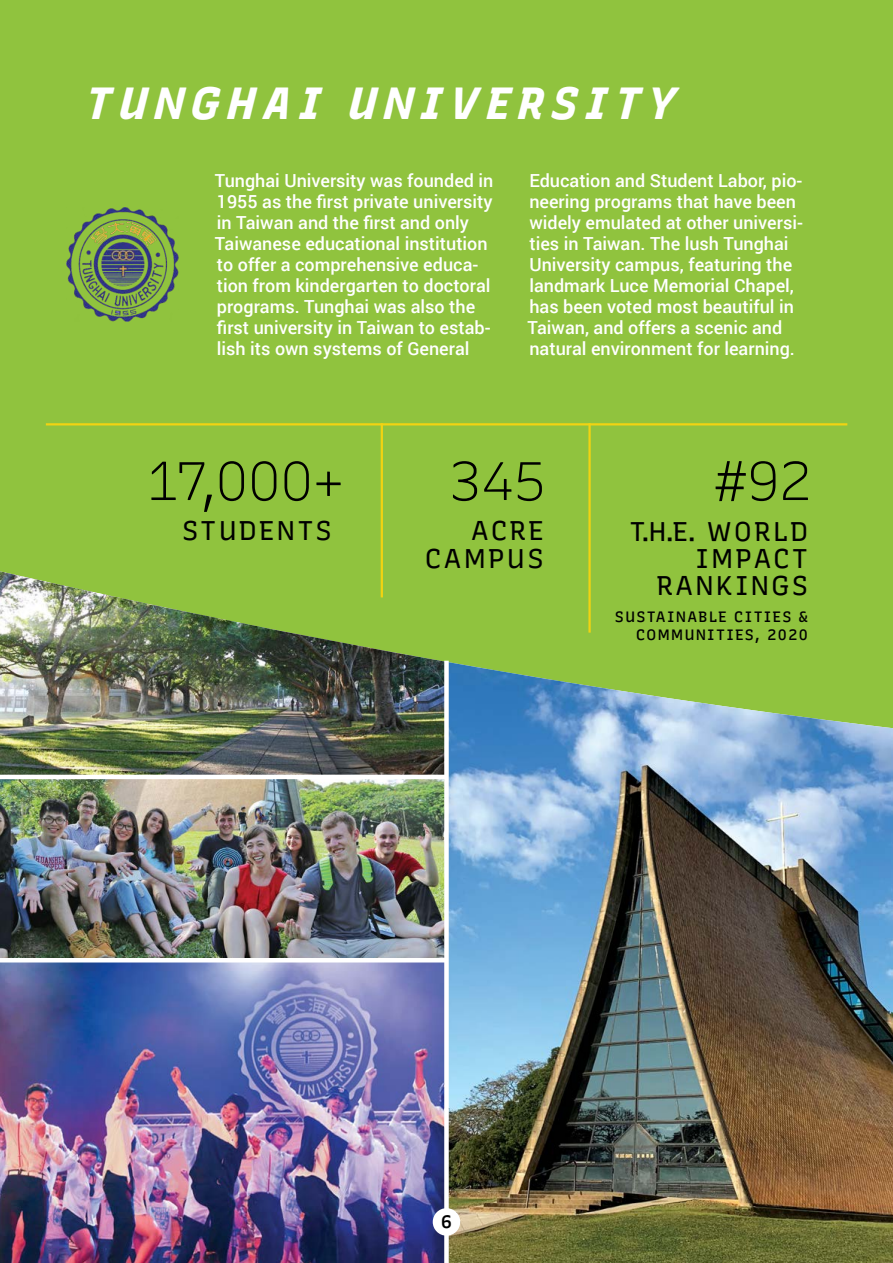
<style>
.page{position:relative;width:893px;height:1263px;background:#fff}
.page>*{position:absolute;margin:0;border:0;box-sizing:border-box;transform-origin:0 0}
.t1{font:300 54px "Recursive Sans Lnr St";color:#000}
.t2{font:italic 700 expanded 45px "Recursive Sans Lnr St";letter-spacing:.15em;color:#fff}
.t3{font:27px/27px "Recursive Sans Lnr St";letter-spacing:.1em;color:#000;text-align:right}
.t4{font:500 18px/21px "Roboto";color:#fff}
.t5{font:600 18px "Recursive Sans Lnr St";color:#000}
.t6{font:500 15px/18px "Recursive Sans Lnr St";letter-spacing:.1em;color:#000;text-align:right}
</style>
<div class="page">
<div style="left:0;top:0;width:893px;height:662px;background:#90c33e"></div>
<img style="left:0;top:568px;width:446px;height:695px">
<img style="left:449px;top:662px;width:444px;height:601px">
<div style="left:444px;top:661px;width:5px;height:602px;background:#fff"></div>
<hr style="left:0;top:958px;width:446px;height:4px;background:#fff">
<hr style="left:0;top:775px;width:446px;height:4px;background:#fff">
<div style="left:433px;top:1208px;width:27px;height:28px;background:#fff;border-radius:50%"></div>
<img style="left:66px;top:208px;width:112px;height:113px">
<hr style="left:588px;top:424px;width:3px;height:207px;background:#f1d312">
<hr style="left:381px;top:424px;width:2px;height:172px;background:#f1d312">
<hr style="left:47px;top:423px;width:799px;height:2px;background:#f1d312">
<h2 class="t2" style="left:85px;top:76px;width:593px">TUNGHAI UNIVERSITY</h2>
<p class="t4" style="left:215px;top:170px;width:280px">Tunghai University was founded in 1955 as the first private university in Taiwan and the first and only Taiwanese educational institution to offer a comprehensive educa&shy;tion from kindergarten to doctoral programs. Tunghai was also the first university in Taiwan to estab&shy;lish its own systems of General</p>
<p class="t4" style="left:527px;top:170px;width:277px">Education and Student Labor, pio&shy;neering programs that have been widely emulated at other universi&shy;ties in Taiwan. The lush Tunghai University campus, featuring the landmark Luce Memorial Chapel, has been voted most beautiful in Taiwan, and offers a scenic and natural environment for learning.</p>
<h1 class="t1" style="left:147px;top:449px;width:200px">17,000+</h1>
<h1 class="t1" style="left:449px;top:449px;width:99px">345</h1>
<h1 class="t1" style="left:714px;top:449px;width:99px">#92</h1>
<h3 class="t3" style="left:182px;top:517px;width:151px">STUDENTS</h3>
<h3 class="t3" style="left:425px;top:517px;width:120px">ACRE<br>CAMPUS</h3>
<h3 class="t3" style="left:629px;top:518px;width:180px">T.H.E. WORLD<br>IMPACT<br>RANKINGS</h3>
<p class="t6" style="left:615px;top:607px;width:195px">SUSTAINABLE CITIES &amp;<br>COMMUNITIES, 2020</p>
<p class="t5" style="left:441px;top:1211px;width:12px">6</p>
</div>
